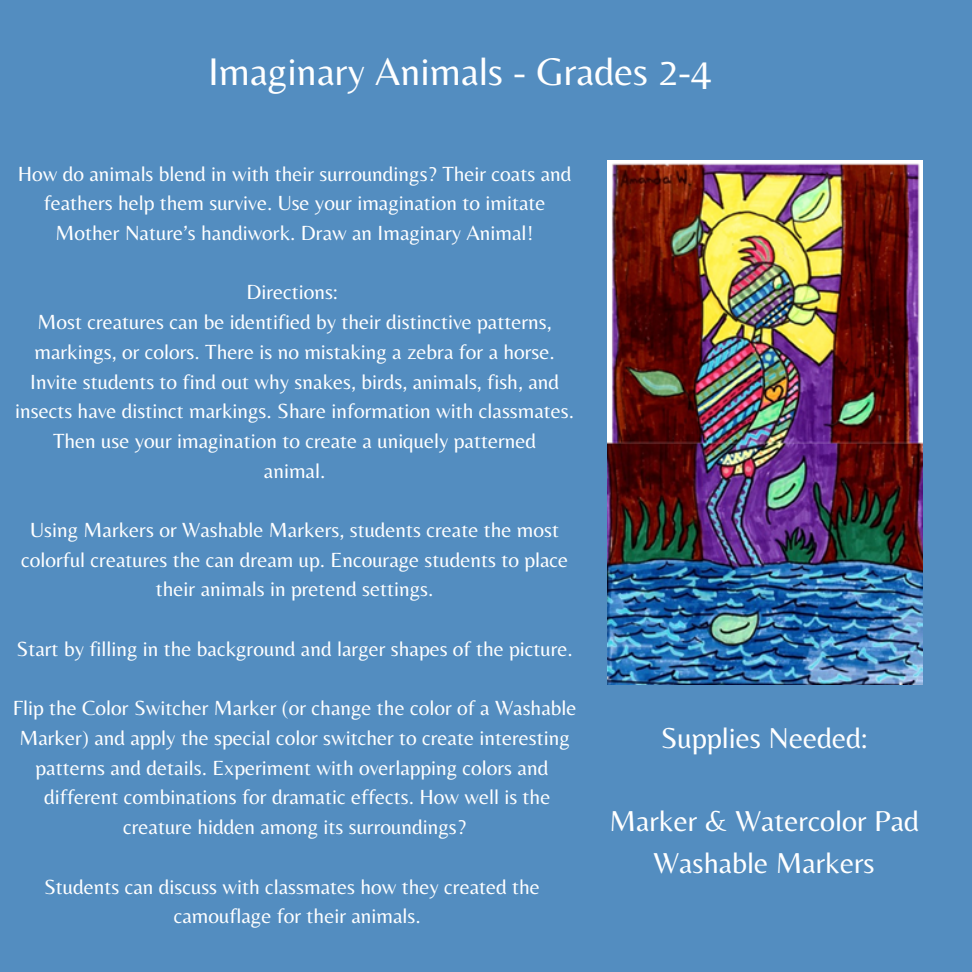
<style>
.page{position:relative;width:972px;height:972px;background:#538dc0}
.page>*{position:absolute;margin:0;border:0;box-sizing:border-box;transform-origin:0 0}
.t1{font:40.12px "Belleza";color:#fff}
.t2{font:30px "Belleza";color:#fff}
.t3{font:21.3px/29.7px "Belleza";color:#fff;text-align:center}
</style>
<div class="page">
<img style="left:607px;top:160px;width:315px;height:525px">
<p class="t1" style="left:208px;top:48px;width:505px">Imaginary Animals - Grades 2-4</p>
<p class="t3" style="left:18px;top:158px;width:555px">How do animals blend in with their surroundings? Their coats and feathers help them survive. Use your imagination to imitate<br>Mother Nature’s handiwork. Draw an Imaginary Animal!</p>
<p class="t3" style="left:246px;top:277px;width:93px">Directions:</p>
<p class="t3" style="left:30px;top:307px;width:530px">Most creatures can be identified by their distinctive patterns, markings, or colors. There is no mistaking a zebra for a horse.<br>Invite students to find out why snakes, birds, animals, fish, and</p>
<p class="t3" style="left:15px;top:396px;width:561px">insects have distinct markings. Share information with classmates.<br>Then use your imagination to create a uniquely patterned</p>
<p class="t3" style="left:264px;top:455px;width:63px">animal.</p>
<p class="t3" style="left:21px;top:515px;width:549px">Using Markers or Washable Markers, students create the most colorful creatures the can dream up. Encourage students to place their animals in pretend settings.</p>
<p class="t3" style="left:17px;top:634px;width:558px">Start by filling in the background and larger shapes of the picture.</p>
<p class="t3" style="left:13px;top:693px;width:565px">Flip the Color Switcher Marker (or change the color of a Washable Marker) and apply the special color switcher to create interesting patterns and details. Experiment with overlapping colors and different combinations for dramatic effects. How well is the creature hidden among its surroundings?</p>
<p class="t3" style="left:44px;top:871px;width:497px">Students can discuss with classmates how they created the camouflage for their animals.</p>
<p class="t2" style="left:661px;top:720px;width:208px">Supplies Needed:</p>
<p class="t2" style="left:609px;top:803px;width:311px">Marker &amp; Watercolor Pad</p>
<p class="t2" style="left:654px;top:845px;width:223px">Washable Markers</p>
</div>
